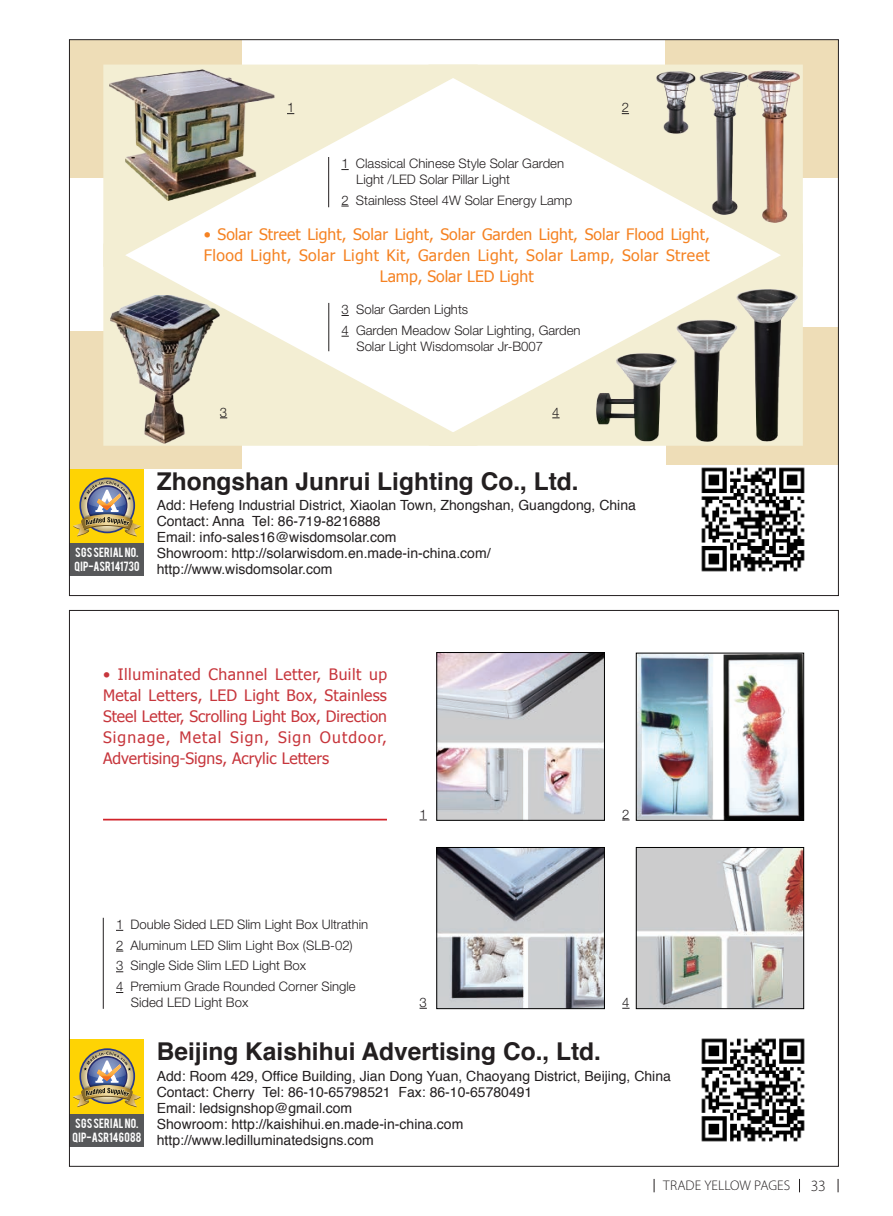
<style>
.page{position:relative;width:893px;height:1216px;background:#fff}
.page>*{position:absolute;margin:0;border:0;box-sizing:border-box;transform-origin:0 0}
.t1{font:700 24.5px "Helvetica";color:#231f20}
.t2{font:15.75px/21px "Tahoma";color:#c7363c;text-align:justify}
.t3{font:15.75px/21px "Tahoma";color:#f58222;text-align:center}
.t4{font:300 15.75px "Myriad Pro";color:#231f20}
.t5{font:14px/15.8px "Helvetica";color:#231f20}
.t6{font:300 14px "Myriad Pro";letter-spacing:.005em;color:#231f20}
.t7{font:300 13.12px/20.7px "Helvetica Neue LT Pro";color:#231f20}
.t8{font:10.5px/14px "Bebas";letter-spacing:.02em;color:#fff}
</style>
<div class="page">
<div style="left:69px;top:468px;width:75px;height:75px;background:#fed304"></div>
<img style="left:73px;top:481px;width:68px;height:55px">
<div style="left:69px;top:543px;width:75px;height:32px;background:#57585a"></div>
<img style="left:701px;top:467px;width:104px;height:105px">
<div style="left:69px;top:40px;width:173px;height:138px;background:#eeddb7"></div>
<div style="left:665px;top:40px;width:173px;height:138px;background:#eeddb7"></div>
<div style="left:665px;top:327px;width:173px;height:138px;background:#eeddb7"></div>
<div style="left:69px;top:331px;width:173px;height:137px;background:#eeddb7"></div>
<svg style="left:478px;top:267px;width:325px;height:179px"></svg>
<svg style="left:103px;top:267px;width:375px;height:179px"></svg>
<svg style="left:103px;top:65px;width:325px;height:202px"></svg>
<svg style="left:428px;top:65px;width:375px;height:202px"></svg>
<img style="left:597px;top:289px;width:201px;height:152px">
<img style="left:111px;top:295px;width:109px;height:148px">
<img style="left:110px;top:69px;width:164px;height:131px">
<img style="left:748px;top:71px;width:51px;height:152px">
<img style="left:700px;top:64px;width:48px;height:150px">
<img style="left:656px;top:66px;width:44px;height:71px">
<hr style="left:103px;top:917px;width:1px;height:91px;background:#231f20">
<div style="left:69px;top:1039px;width:75px;height:74px;background:#fed304"></div>
<img style="left:73px;top:1051px;width:68px;height:56px">
<div style="left:69px;top:1113px;width:75px;height:33px;background:#57585a"></div>
<img style="left:701px;top:1038px;width:104px;height:104px">
<img style="left:638px;top:655px;width:164px;height:163px">
<div style="left:636px;top:653px;width:168px;height:167px;border:1px solid #000"></div>
<img style="left:638px;top:849px;width:164px;height:157px">
<div style="left:636px;top:847px;width:168px;height:161px;border:1px solid #000"></div>
<img style="left:439px;top:849px;width:164px;height:157px">
<div style="left:437px;top:847px;width:168px;height:161px;border:1px solid #000"></div>
<img style="left:439px;top:654px;width:164px;height:164px">
<div style="left:437px;top:652px;width:168px;height:168px;border:1px solid #000"></div>
<hr style="left:103px;top:818px;width:284px;height:2px;background:#d1232a">
<svg style="left:838px;top:1179px;width:1px;height:13px"></svg>
<svg style="left:799px;top:1178px;width:1px;height:14px"></svg>
<svg style="left:654px;top:1179px;width:1px;height:13px"></svg>
<p class="t7" style="left:287px;top:97px;width:9px">1</p>
<p class="t7" style="left:622px;top:97px;width:9px">2</p>
<p class="t7" style="left:356px;top:155px;width:209px;line-height:15.8px;text-indent:-15px">1 Classical Chinese Style Solar Garden<br>Light /LED Solar Pillar Light</p>
<p class="t7" style="left:341px;top:189px;width:232px">2 Stainless Steel 4W Solar Energy Lamp</p>
<p class="t3" style="left:204px;top:223px;width:508px">• Solar Street Light, Solar Light, Solar Garden Light, Solar Flood Light,<br>Flood Light, Solar Light Kit, Garden Light, Solar Lamp, Solar Street<br>Lamp, Solar LED Light</p>
<p class="t7" style="left:341px;top:299px;width:241px">3 Solar Garden Lights<br>4 Garden Meadow Solar Lighting, Garden</p>
<p class="t7" style="left:356px;top:335px;width:188px">Solar Light Wisdomsolar Jr-B007</p>
<p class="t7" style="left:220px;top:401px;width:9px">3</p>
<p class="t7" style="left:552px;top:401px;width:9px">4</p>
<p class="t8" style="left:74px;top:544px;width:67px">SGS SERIAL NO.<br>QIP-ASR141730</p>
<h1 class="t1" style="left:157px;top:461px;width:423px">Zhongshan Junrui Lighting Co., Ltd.</h1>
<p class="t5" style="left:157px;top:498px;width:481px">Add: Hefeng Industrial District, Xiaolan Town, Zhongshan, Guangdong, China Contact: Anna Tel: 86-719-8216888<br>Email: info-sales16@wisdomsolar.com<br>Showroom: http://solarwisdom.en.made-in-china.com/ http://www.wisdomsolar.com</p>
<p class="t2" style="left:103px;top:662px;width:285px">• Illuminated Channel Letter, Built up Metal Letters, LED Light Box, Stainless Steel Letter, Scrolling Light Box, Direction Signage, Metal Sign, Sign Outdoor, Advertising-Signs, Acrylic Letters</p>
<p class="t7" style="left:420px;top:803px;width:9px">1</p>
<p class="t7" style="left:622px;top:803px;width:9px">2</p>
<p class="t7" style="left:116px;top:913px;width:254px">1 Double Sided LED Slim Light Box Ultrathin 2 Aluminum LED Slim Light Box (SLB-02)<br>3 Single Side Slim LED Light Box<br>4 Premium Grade Rounded Corner Single</p>
<p class="t7" style="left:131px;top:991px;width:119px">Sided LED Light Box</p>
<p class="t7" style="left:420px;top:991px;width:9px">3</p>
<p class="t7" style="left:622px;top:991px;width:9px">4</p>
<p class="t8" style="left:73px;top:1115px;width:70px">SGS SERIAL NO.<br>QIP-ASR146088</p>
<h1 class="t1" style="left:157px;top:1031px;width:446px">Beijing Kaishihui Advertising Co., Ltd.</h1>
<p class="t5" style="left:157px;top:1068px;width:516px">Add: Room 429, Office Building, Jian Dong Yuan, Chaoyang District, Beijing, China Contact: Cherry Tel: 86-10-65798521 Fax: 86-10-65780491<br>Email: ledsignshop@gmail.com<br>Showroom: http://kaishihui.en.made-in-china.com http://www.ledilluminatedsigns.com</p>
<p class="t6" style="left:663px;top:1177px;width:129px">TRADE YELLOW PAGES</p>
<p class="t4" style="left:811px;top:1175px;width:16px">33</p>
</div>
